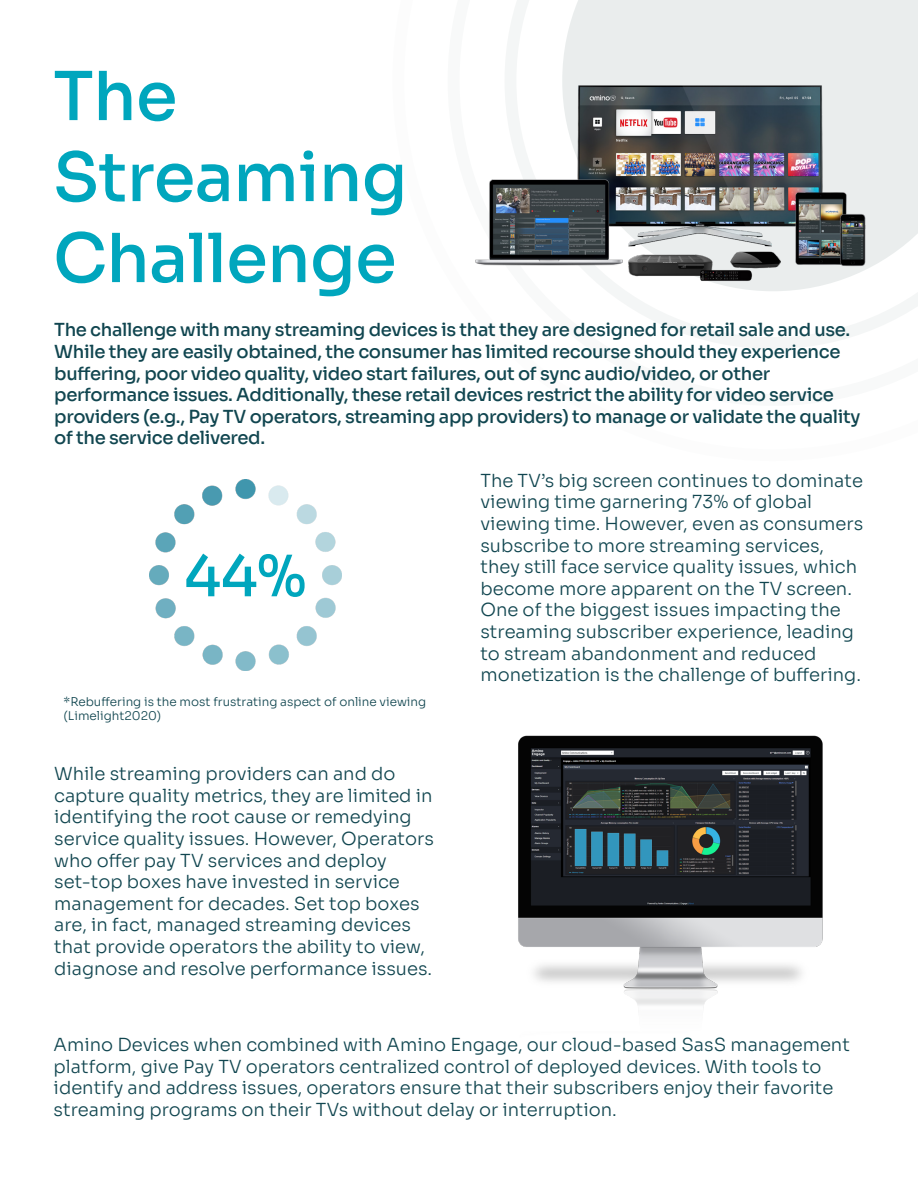
<style>
.page{position:relative;width:918px;height:1188px;background:#fff}
.page>*{position:absolute;margin:0;border:0;box-sizing:border-box;transform-origin:0 0}
.t1{font:500 67.5px/81px "Sora";letter-spacing:-.01em;color:#00a6bd}
.t2{font:500 57px "Sora";color:#00a6bd}
.t3{font:300 18px/21.6px "Sora";color:#114650}
.t4{font:500 18px/21.6px "Sora";letter-spacing:-.02em;color:#114650}
.t5{font:300 12px/14.4px "Sora";color:#114650}
</style>
<div class="page">
<svg style="left:505px;top:0;width:413px;height:349px;fill:#eaeded"></svg>
<img style="left:475px;top:72px;width:406px;height:225px">
<img style="left:149px;top:479px;width:192px;height:192px">
<img style="left:518px;top:735px;width:305px;height:270px">
<p class="t1" style="left:53px;top:49px;width:356px">The<br>Streaming<br>Challenge</p>
<p class="t4" style="left:54px;top:317px;width:808px">The challenge with many streaming devices is that they are designed for retail sale and use.<br>While they are easily obtained, the consumer has limited recourse should they experience buffering, poor video quality, video start failures, out of sync audio/video, or other performance issues. Additionally, these retail devices restrict the ability for video service providers (e.g., Pay TV operators, streaming app providers) to manage or validate the quality of the service delivered.</p>
<p class="t2" style="left:184px;top:529px;width:124px">44%</p>
<p class="t5" style="left:64px;top:693px;width:364px">*Rebuffering is the most frustrating aspect of online viewing (Limelight2020)</p>
<p class="t3" style="left:54px;top:761px;width:381px">While streaming providers can and do capture quality metrics, they are limited in identifying the root cause or remedying service quality issues. However, Operators who offer pay TV services and deploy set-top boxes have invested in service management for decades. Set top boxes are, in fact, managed streaming devices that provide operators the ability to view, diagnose and resolve performance issues.</p>
<p class="t3" style="left:480px;top:468px;width:384px">The TV’s big screen continues to dominate viewing time garnering 73% of global viewing time. However, even as consumers subscribe to more streaming services, they still face service quality issues, which become more apparent on the TV screen.<br>One of the biggest issues impacting the streaming subscriber experience, leading to stream abandonment and reduced monetization is the challenge of buffering.</p>
<p class="t3" style="left:54px;top:1032px;width:798px">Amino Devices when combined with Amino Engage, our cloud-based SasS management platform, give Pay TV operators centralized control of deployed devices. With tools to identify and address issues, operators ensure that their subscribers enjoy their favorite streaming programs on their TVs without delay or interruption.</p>
</div>
